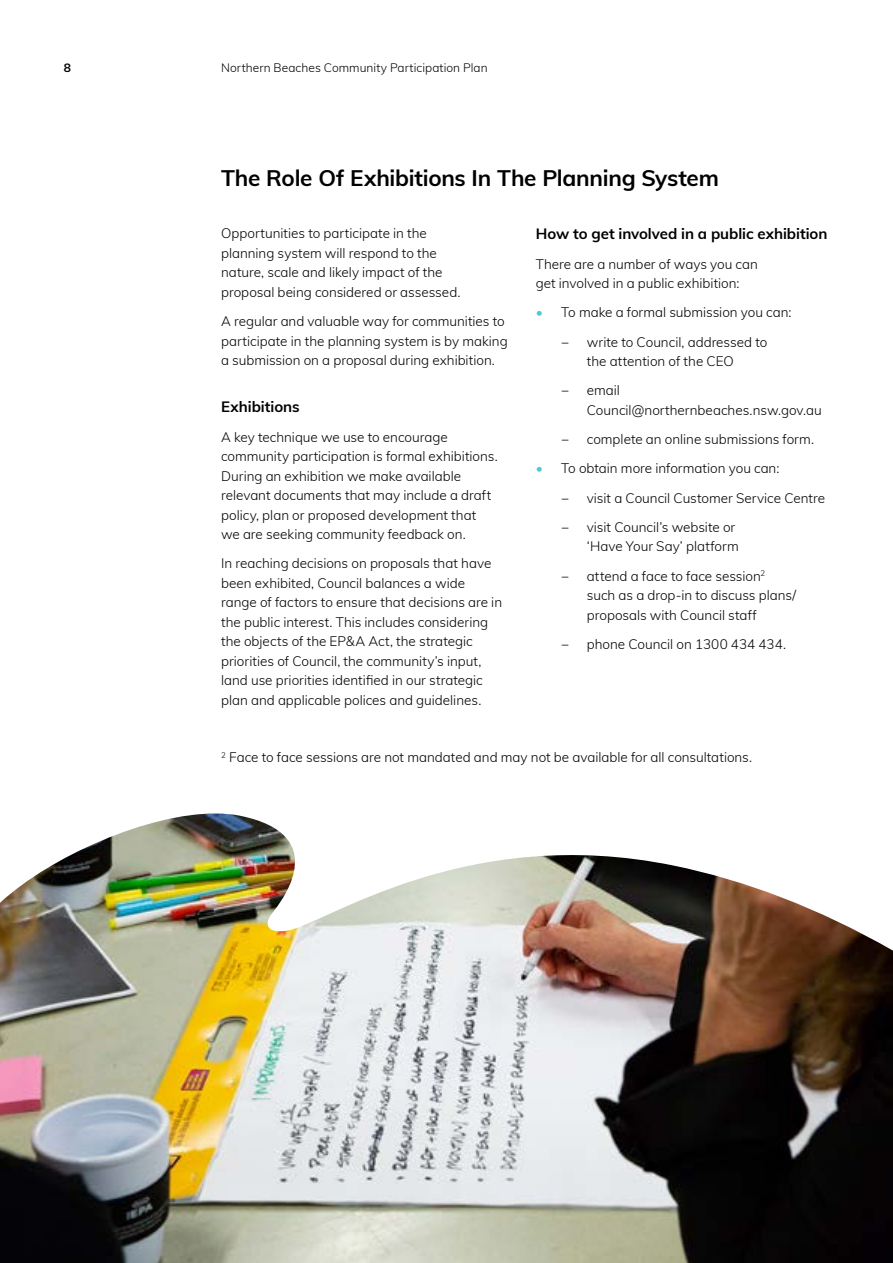
<style>
.page{position:relative;width:893px;height:1263px;background:#fff}
.page>*{position:absolute;margin:0;border:0;box-sizing:border-box;transform-origin:0 0}
.t1{font:700 22.5px "Muli";letter-spacing:-.01em;color:#000}
.t2{font:700 15px "Muli";letter-spacing:-.005em;color:#000}
.t3{font:300 13.5px/19.5px "Muli";color:#000}
.t4{font:300 12px "Muli";letter-spacing:.005em;color:#000}
.t5{font:700 12px "Muli";color:#000}
.s1{color:#52c6d8}
</style>
<div class="page">
<img style="left:0;top:813px;width:893px;height:450px">
<p class="t5" style="left:64px;top:59px;width:9px">8</p>
<p class="t4" style="left:221px;top:59px;width:268px">Northern Beaches Community Participation Plan</p>
<h1 class="t1" style="left:221px;top:162px;width:499px">The Role Of Exhibitions In The Planning System</h1>
<p class="t3" style="left:221px;top:223px;width:241px">Opportunities to participate in the planning system will respond to the nature, scale and likely impact of the proposal being considered or assessed.</p>
<p class="t3" style="left:221px;top:311px;width:288px">A regular and valuable way for communities to participate in the planning system is by making a submission on a proposal during exhibition.</p>
<p class="t2" style="left:221px;top:396px;width:80px">Exhibitions</p>
<p class="t3" style="left:221px;top:426px;width:278px">A key technique we use to encourage community participation is formal exhibitions.<br>During an exhibition we make available relevant documents that may include a draft policy, plan or proposed development that we are seeking community feedback on.</p>
<p class="t3" style="left:221px;top:553px;width:283px">In reaching decisions on proposals that have been exhibited, Council balances a wide range of factors to ensure that decisions are in the public interest. This includes considering the objects of the EP&amp;A Act, the strategic priorities of Council, the community’s input, land use priorities identified in our strategic plan and applicable polices and guidelines.</p>
<p class="t2" style="left:536px;top:223px;width:293px">How to get involved in a public exhibition</p>
<p class="t3" style="left:536px;top:253px;width:224px">There are a number of ways you can get involved in a public exhibition:</p>
<p class="t3" style="left:561px;top:297px;width:232px;line-height:29.2px;text-indent:-26px"><span class="s1">•</span> To make a formal submission you can: −</p>
<p class="t3" style="left:587px;top:331px;width:182px">write to Council, addressed to the attention of the CEO</p>
<p class="t3" style="left:561px;top:380px;width:10px">−</p>
<p class="t3" style="left:587px;top:380px;width:236px">email<br>Council@northernbeaches.nsw.gov.au</p>
<p class="t3" style="left:561px;top:429px;width:10px">−</p>
<p class="t3" style="left:587px;top:429px;width:229px">complete an online submissions form.</p>
<p class="t3" style="left:561px;top:453px;width:220px;line-height:29.2px;text-indent:-26px"><span class="s1">•</span> To obtain more information you can: −</p>
<p class="t3" style="left:587px;top:487px;width:240px">visit a Council Customer Service Centre</p>
<p class="t3" style="left:561px;top:517px;width:10px">−</p>
<p class="t3" style="left:587px;top:517px;width:153px">visit Council’s website or ‘Have Your Say’ platform</p>
<p class="t3" style="left:561px;top:565px;width:10px">−</p>
<p class="t3" style="left:587px;top:565px;width:211px">attend a face to face session<sup>2 </sup>such as a drop-in to discuss plans/ proposals with Council staff</p>
<p class="t3" style="left:561px;top:634px;width:10px">−</p>
<p class="t3" style="left:587px;top:634px;width:201px">phone Council on 1300 434 434.</p>
<p class="t3" style="left:221px;top:747px;width:532px"><sup>2</sup> Face to face sessions are not mandated and may not be available for all consultations.</p>
</div>
